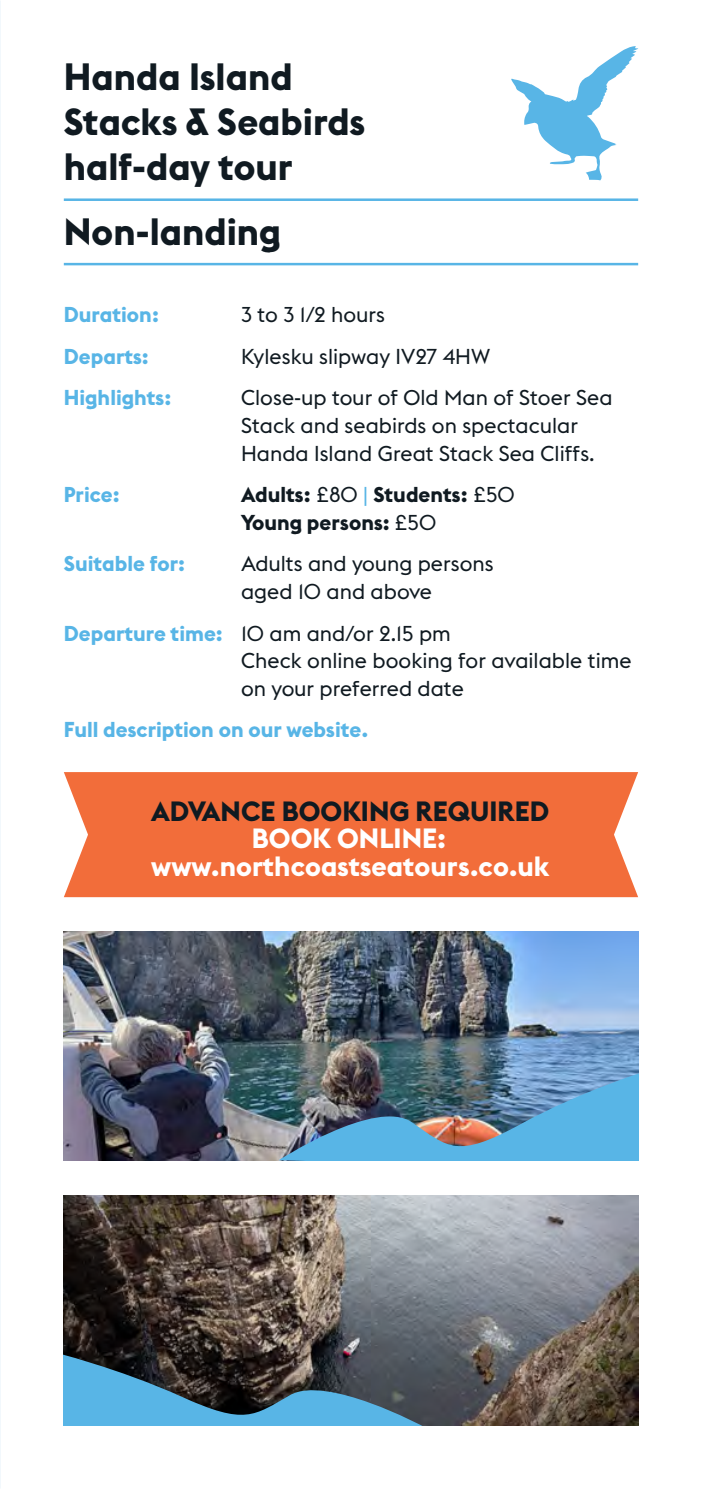
<style>
.page{position:relative;width:702px;height:1489px;background:#fff}
.page>*{position:absolute;margin:0;border:0;box-sizing:border-box;transform-origin:0 0}
.New_H1{font:700 37.5px/45px "Euclid Flex";color:#101a21}
.NEW_body{font:700 27.5px/27.5px "Euclid Flex";color:#fff;text-align:center}
.NEW_body-2{font:21.25px/27.5px "Euclid Flex";color:#101a21}
.NEW_body-3{font:700 21.25px "Euclid Flex";color:#58b5e6}
.NEW_body-4{font:700 21.25px/27.5px "Euclid Flex";color:#101a21}
.s1{font-weight:400}
.s2{font-weight:400;color:#58b5e6}
.s3{font-weight:700;color:#58b5e6}
.s4{color:#101a21}
</style>
<div class="page">
<img style="left:64px;top:931px;width:574px;height:229px">
<img style="left:64px;top:1195px;width:574px;height:229px">
<div style="left:64px;top:772px;width:574px;height:125px;background:#f26d3a"></div>
<hr style="left:64px;top:263px;width:574px;height:2px;background:#58b5e6">
<hr style="left:64px;top:198px;width:574px;height:3px;background:#58b5e6">
<svg style="left:511px;top:46px;width:127px;height:134px"></svg>
<svg style="left:64px;top:1351px;width:359px;height:73px;background:#42667a"></svg>
<img style="left:279px;top:1069px;width:359px;height:91px">
<svg style="left:0;top:1px;width:1px;height:1271px"></svg>
<img style="left:0;top:625px;width:1px;height:154px">
<p class="New_H1" style="left:64px;top:54px;width:303px">Handa Island<br>Stacks &amp; Seabirds half-day tour</p>
<p class="New_H1" style="left:64px;top:209px;width:219px">Non-landing</p>
<p class="NEW_body-3" style="left:64px;top:301px;width:97px">Duration:</p>
<p class="NEW_body-2" style="left:241px;top:301px;width:145px">3 to 3 1/2 hours</p>
<p class="NEW_body-3" style="left:64px;top:342px;width:87px">Departs:</p>
<p class="NEW_body-2" style="left:241px;top:342px;width:251px">Kylesku slipway IV27 4HW</p>
<p class="NEW_body-3" style="left:64px;top:384px;width:109px">Highlights:</p>
<p class="NEW_body-2" style="left:241px;top:384px;width:373px">Close-up tour of Old Man of Stoer Sea<br>Stack and seabirds on spectacular<br>Handa Island Great Stack Sea Cliffs.</p>
<p class="NEW_body-3" style="left:64px;top:481px;width:57px">Price:</p>
<p class="NEW_body-4" style="left:241px;top:481px;width:275px">Adults: <span class="s1">£80</span> <span class="s2">|</span> Students: <span class="s1">£50<br></span>Young persons: <span class="s1">£50</span></p>
<p class="NEW_body-3" style="left:64px;top:550px;width:123px">Suitable for:</p>
<p class="NEW_body-2" style="left:241px;top:550px;width:254px">Adults and young persons aged 10 and above</p>
<p class="NEW_body-2" style="left:241px;top:619px;width:392px;text-indent:-177px"><span class="s3">Departure time:</span> 10 am and/or 2.15 pm<br>Check online booking for available time on your preferred date</p>
<p class="NEW_body-3" style="left:64px;top:716px;width:306px">Full description on our website.</p>
<p class="NEW_body" style="left:151px;top:797px;width:400px"><span class="s4">ADVANCE BOOKING REQUIRED<br></span>BOOK ONLINE: www.northcoastseatours.co.uk</p>
</div>
